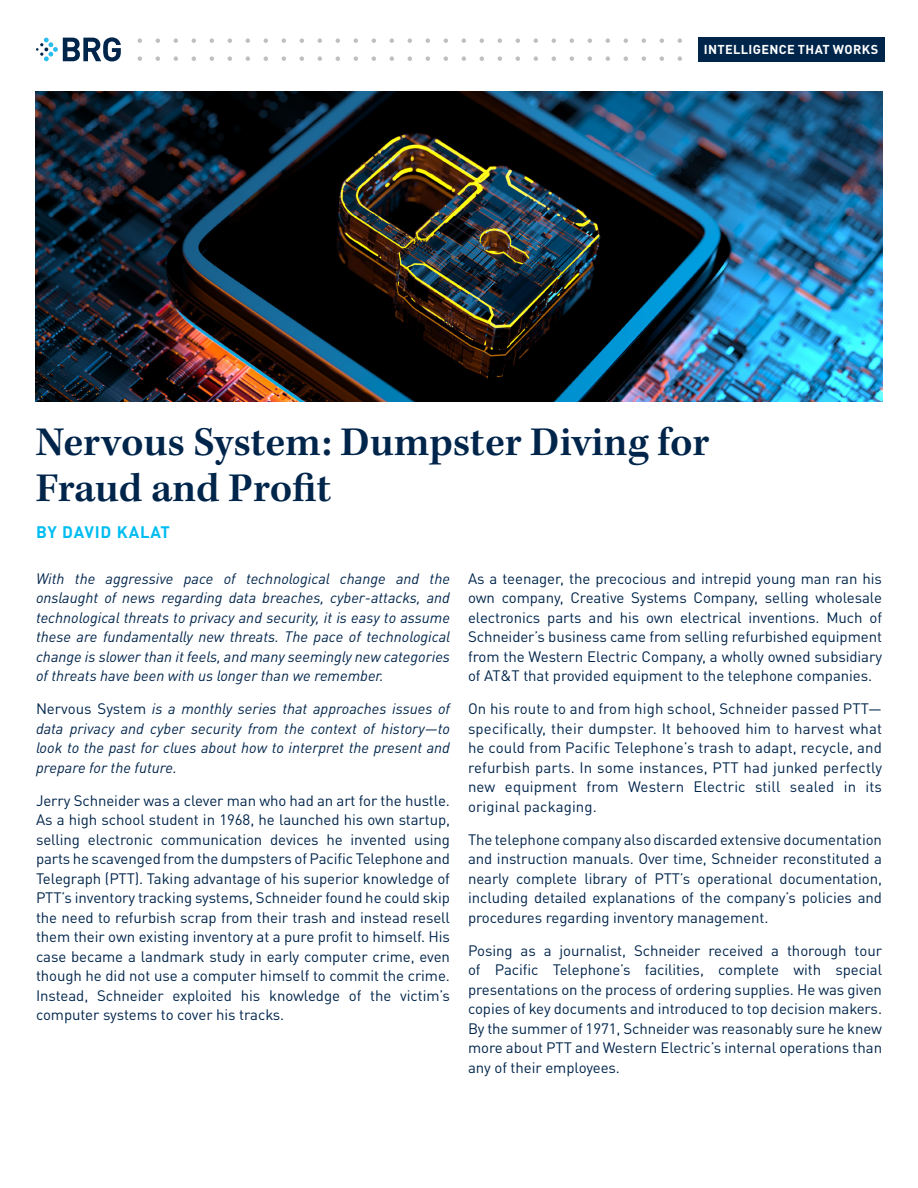
<style>
.page{position:relative;width:918px;height:1188px;background:#fff}
.page>*{position:absolute;margin:0;border:0;box-sizing:border-box;transform-origin:0 0}
.t1{font:600 42px/46.5px "Kepler Std";color:#00254b}
.Body{font:700 16.5px "DINOT";letter-spacing:.05em;color:#01bdf2}
.Body-2{font:15px/19.5px "DINOT";letter-spacing:-.005em;color:#00254b;text-align:justify}
.Body-3{font:italic 15px/19.5px "DINOT";color:#00254b;text-align:justify}
.Subheader_B{font:700 12.75px "DINOT";letter-spacing:.025em;color:#fff}
.s1{font-style:normal}
</style>
<div class="page">
<svg style="left:36px;top:37px;width:85px;height:24px"></svg>
<img style="left:36px;top:91px;width:846px;height:311px">
<svg style="left:138px;top:38px;width:4px;height:5px"></svg>
<svg style="left:156px;top:38px;width:4px;height:5px"></svg>
<svg style="left:174px;top:38px;width:4px;height:5px"></svg>
<svg style="left:192px;top:38px;width:4px;height:5px"></svg>
<svg style="left:210px;top:38px;width:4px;height:5px"></svg>
<svg style="left:228px;top:38px;width:4px;height:5px"></svg>
<svg style="left:246px;top:38px;width:4px;height:5px"></svg>
<svg style="left:264px;top:38px;width:4px;height:5px"></svg>
<svg style="left:282px;top:38px;width:4px;height:5px"></svg>
<svg style="left:300px;top:38px;width:4px;height:5px"></svg>
<svg style="left:318px;top:38px;width:4px;height:5px"></svg>
<svg style="left:336px;top:38px;width:4px;height:5px"></svg>
<svg style="left:354px;top:38px;width:4px;height:5px"></svg>
<svg style="left:372px;top:38px;width:4px;height:5px"></svg>
<svg style="left:390px;top:38px;width:4px;height:5px"></svg>
<svg style="left:408px;top:38px;width:4px;height:5px"></svg>
<svg style="left:426px;top:38px;width:4px;height:5px"></svg>
<svg style="left:444px;top:38px;width:4px;height:5px"></svg>
<svg style="left:462px;top:38px;width:4px;height:5px"></svg>
<svg style="left:480px;top:38px;width:4px;height:5px"></svg>
<svg style="left:498px;top:38px;width:4px;height:5px"></svg>
<svg style="left:516px;top:38px;width:4px;height:5px"></svg>
<svg style="left:534px;top:38px;width:4px;height:5px"></svg>
<svg style="left:552px;top:38px;width:4px;height:5px"></svg>
<svg style="left:570px;top:38px;width:4px;height:5px"></svg>
<svg style="left:588px;top:38px;width:4px;height:5px"></svg>
<svg style="left:606px;top:38px;width:4px;height:5px"></svg>
<svg style="left:624px;top:38px;width:4px;height:5px"></svg>
<svg style="left:642px;top:38px;width:4px;height:5px"></svg>
<svg style="left:660px;top:38px;width:4px;height:5px"></svg>
<svg style="left:678px;top:38px;width:4px;height:5px"></svg>
<svg style="left:138px;top:56px;width:4px;height:5px"></svg>
<svg style="left:156px;top:56px;width:4px;height:5px"></svg>
<svg style="left:174px;top:56px;width:4px;height:5px"></svg>
<svg style="left:192px;top:56px;width:4px;height:5px"></svg>
<svg style="left:210px;top:56px;width:4px;height:5px"></svg>
<svg style="left:228px;top:56px;width:4px;height:5px"></svg>
<svg style="left:246px;top:56px;width:4px;height:5px"></svg>
<svg style="left:264px;top:56px;width:4px;height:5px"></svg>
<svg style="left:282px;top:56px;width:4px;height:5px"></svg>
<svg style="left:300px;top:56px;width:4px;height:5px"></svg>
<svg style="left:318px;top:56px;width:4px;height:5px"></svg>
<svg style="left:336px;top:56px;width:4px;height:5px"></svg>
<svg style="left:354px;top:56px;width:4px;height:5px"></svg>
<svg style="left:372px;top:56px;width:4px;height:5px"></svg>
<svg style="left:390px;top:56px;width:4px;height:5px"></svg>
<svg style="left:408px;top:56px;width:4px;height:5px"></svg>
<svg style="left:426px;top:56px;width:4px;height:5px"></svg>
<svg style="left:444px;top:56px;width:4px;height:5px"></svg>
<svg style="left:462px;top:56px;width:4px;height:5px"></svg>
<svg style="left:480px;top:56px;width:4px;height:5px"></svg>
<svg style="left:498px;top:56px;width:4px;height:5px"></svg>
<svg style="left:516px;top:56px;width:4px;height:5px"></svg>
<svg style="left:534px;top:56px;width:4px;height:5px"></svg>
<svg style="left:552px;top:56px;width:4px;height:5px"></svg>
<svg style="left:570px;top:56px;width:4px;height:5px"></svg>
<svg style="left:588px;top:56px;width:4px;height:5px"></svg>
<svg style="left:606px;top:56px;width:4px;height:5px"></svg>
<svg style="left:624px;top:56px;width:4px;height:5px"></svg>
<svg style="left:642px;top:56px;width:4px;height:5px"></svg>
<svg style="left:660px;top:56px;width:4px;height:5px"></svg>
<svg style="left:678px;top:56px;width:4px;height:5px"></svg>
<div style="left:698px;top:37px;width:187px;height:24px;background:#00254b"></div>
<p class="Subheader_B" style="left:704px;top:41px;width:176px">INTELLIGENCE THAT WORKS</p>
<p class="t1" style="left:36px;top:420px;width:675px">Nervous System: Dumpster Diving for<br>Fraud and Profit</p>
<p class="Body" style="left:36px;top:521px;width:136px">BY DAVID KALAT</p>
<p class="Body-3" style="left:36px;top:568px;width:416px">With the aggressive pace of technological change and the onslaught of news regarding data breaches, cyber-attacks, and technological threats to privacy and security, it is easy to assume these are fundamentally new threats. The pace of technological change is slower than it feels, and many seemingly new categories of threats have been with us longer than we remember.</p>
<p class="Body-3" style="left:36px;top:699px;width:416px"><span class="s1">Nervous System</span> is a monthly series that approaches issues of data privacy and cyber security from the context of history—to look to the past for clues about how to interpret the present and prepare for the future.</p>
<p class="Body-2" style="left:36px;top:790px;width:416px">Jerry Schneider was a clever man who had an art for the hustle.<br>As a high school student in 1968, he launched his own startup, selling electronic communication devices he invented using parts he scavenged from the dumpsters of Pacific Telephone and Telegraph (PTT). Taking advantage of his superior knowledge of PTT’s inventory tracking systems, Schneider found he could skip the need to refurbish scrap from their trash and instead resell them their own existing inventory at a pure profit to himself. His case became a landmark study in early computer crime, even though he did not use a computer himself to commit the crime.<br>Instead, Schneider exploited his knowledge of the victim’s computer systems to cover his tracks.</p>
<p class="Body-2" style="left:468px;top:568px;width:416px">As a teenager, the precocious and intrepid young man ran his own company, Creative Systems Company, selling wholesale electronics parts and his own electrical inventions. Much of Schneider’s business came from selling refurbished equipment from the Western Electric Company, a wholly owned subsidiary of AT&amp;T that provided equipment to the telephone companies.</p>
<p class="Body-2" style="left:468px;top:699px;width:416px">On his route to and from high school, Schneider passed PTT— specifically, their dumpster. It behooved him to harvest what he could from Pacific Telephone’s trash to adapt, recycle, and refurbish parts. In some instances, PTT had junked perfectly new equipment from Western Electric still sealed in its original packaging.</p>
<p class="Body-2" style="left:468px;top:829px;width:416px">The telephone company also discarded extensive documentation and instruction manuals. Over time, Schneider reconstituted a nearly complete library of PTT’s operational documentation, including detailed explanations of the company’s policies and procedures regarding inventory management.</p>
<p class="Body-2" style="left:468px;top:940px;width:416px">Posing as a journalist, Schneider received a thorough tour of Pacific Telephone’s facilities, complete with special presentations on the process of ordering supplies. He was given copies of key documents and introduced to top decision makers.<br>By the summer of 1971, Schneider was reasonably sure he knew more about PTT and Western Electric’s internal operations than any of their employees.</p>
</div>
